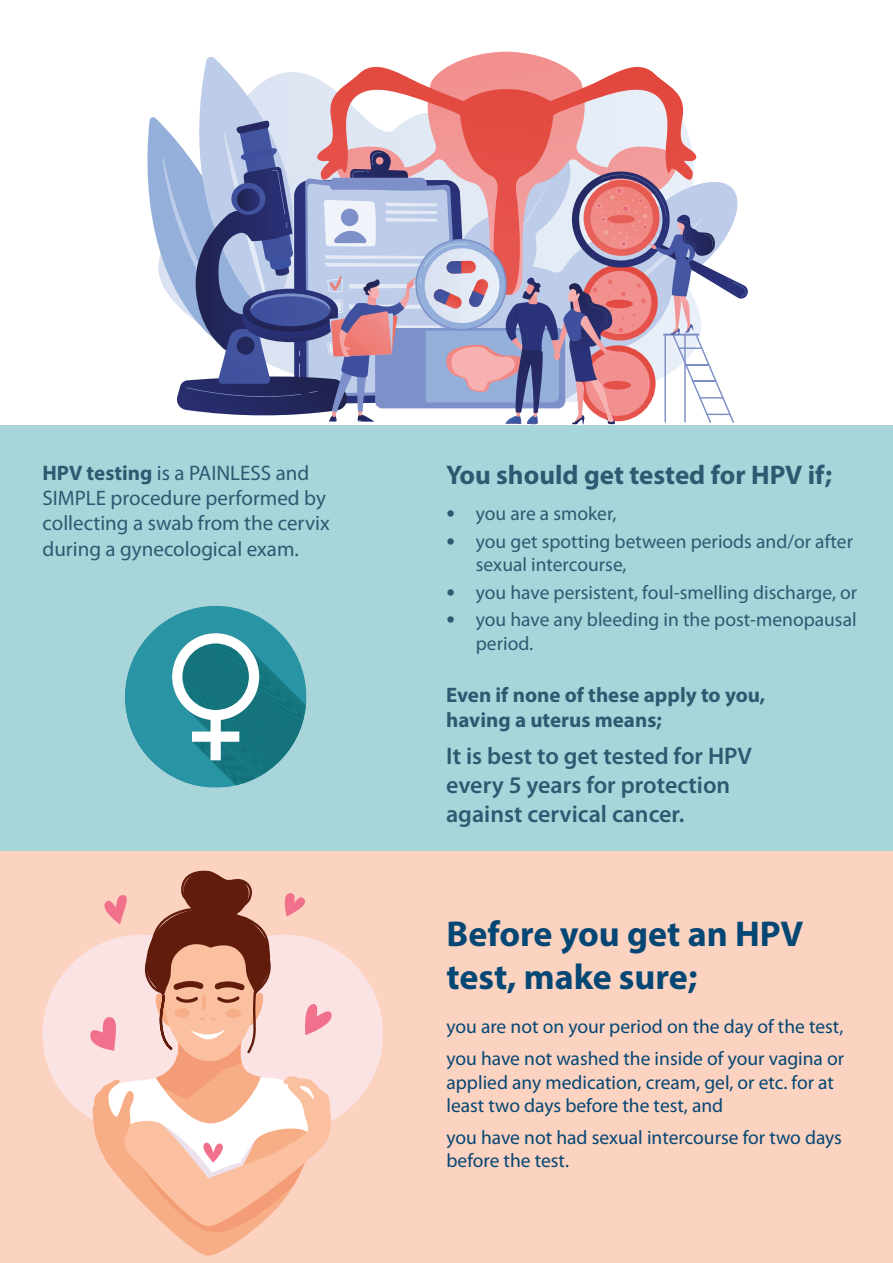
<style>
.page{position:relative;width:893px;height:1263px;background:#fff}
.page>*{position:absolute;margin:0;border:0;box-sizing:border-box;transform-origin:0 0}
.t1{font:700 36px/43.2px "Myriad Pro";color:#054774}
.t2{font:700 27px "Myriad Pro";color:#2d5a71}
.t3{font:600 24px/28.8px "Myriad Pro";color:#2d5a71}
.t4{font:21px/25.2px "Myriad Pro";color:#2d5a71}
.t5{font:700 21px/25.2px "Myriad Pro";color:#2d5a71}
.t6{font:19.5px/23.4px "Myriad Pro";color:#054774}
.t7{font:19.5px/23.4px "Myriad Pro";color:#2d5a71}
.s1{font-weight:700}
.s2{font-family:"Din";font-weight:900}
</style>
<div class="page">
<div style="left:0;top:850px;width:893px;height:413px;background:#fcd2c0"></div>
<div style="left:0;top:425px;width:893px;height:425px;background:#a8d5da"></div>
<div style="left:43px;top:935px;width:199px;height:198px;background:#fce3e3;border-radius:50%"></div>
<div style="left:184px;top:935px;width:199px;height:198px;background:#fce3e3;border-radius:50%"></div>
<svg style="left:88px;top:870px;width:246px;height:386px"></svg>
<svg style="left:125px;top:606px;width:181px;height:182px"></svg>
<svg style="left:147px;top:56px;width:601px;height:369px"></svg>
<p class="t4" style="left:43px;top:460px;width:289px"><span class="s1">HPV testing</span> is a PAINLESS and<br>SIMPLE procedure performed by collecting a swab from the cervix during a gynecological exam.</p>
<h2 class="t2" style="left:446px;top:458px;width:388px">You should get tested for HPV if;</h2>
<p class="t7" style="left:446px;top:501px;width:172px"><span class="s2">•</span> you are a smoker,</p>
<p class="t7" style="left:476px;top:529px;width:379px;text-indent:-30px"><span class="s2">•</span> you get spotting between periods and/or after sexual intercourse,</p>
<p class="t7" style="left:446px;top:580px;width:413px"><span class="s2">•</span> you have persistent, foul-smelling discharge, or</p>
<p class="t7" style="left:476px;top:608px;width:382px;text-indent:-30px"><span class="s2">•</span> you have any bleeding in the post-menopausal period.</p>
<p class="t5" style="left:446px;top:681px;width:321px">Even if none of these apply to you, having a uterus means;</p>
<p class="t3" style="left:446px;top:741px;width:307px">It is best to get tested for HPV every 5 years for protection against cervical cancer.</p>
<h1 class="t1" style="left:446px;top:911px;width:358px">Before you get an HPV test, make sure;</h1>
<p class="t6" style="left:446px;top:1010px;width:399px;line-height:32px">you are not on your period on the day of the test, you have not washed the inside of your vagina or</p>
<p class="t6" style="left:446px;top:1070px;width:389px">applied any medication, cream, gel, or etc. for at least two days before the test, and</p>
<p class="t6" style="left:446px;top:1125px;width:397px">you have not had sexual intercourse for two days before the test.</p>
</div>
